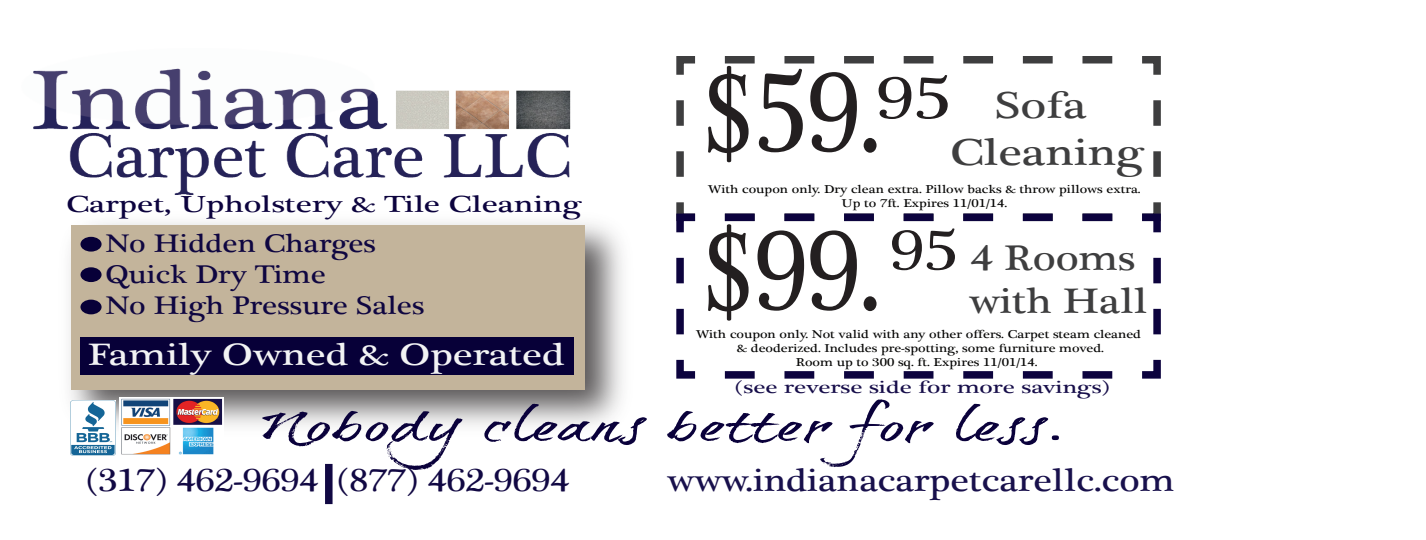
<style>
.page{position:relative;width:1426px;height:540px;background:#fff}
.page>*{position:absolute;margin:0;border:0;box-sizing:border-box;transform-origin:0 0}
.t1{font:116.5px "Plantagenet Cherokee";color:#231f20;scale:.87 1}
.t2{font:38.5px "Plantagenet Cherokee";color:#3e3e3f;scale:1.26 1}
.t3{font:36.5px/43.8px "Plantagenet Cherokee";color:#3e3e3f;scale:1.19 1}
.t4{font:32.5px "Plantagenet Cherokee";color:#18104c;scale:1.17 1}
.t5{font:32.5px "Plantagenet Cherokee";color:#110843;scale:1.11 1}
.t6{font:31.75px "Plantagenet Cherokee";color:#f2f3f4;scale:1.29 1}
.t7{font:26.25px/31.5px "Plantagenet Cherokee";color:#0f0641;scale:1.18 1}
.t8{font:24px "Plantagenet Cherokee";color:#0c033e;scale:1.39 1}
.t9{font:17.75px "Plantagenet Cherokee";color:#170e4a;scale:1.4 1}
.t10{font:11.75px/14px "Plantagenet Cherokee";color:#050504;text-align:center;scale:1.21 1}
.s1{font-size:58.25px;color:#231f20}
</style>
<div class="page">
<img style="left:69px;top:222px;width:554px;height:223px">
<div style="left:71px;top:225px;width:514px;height:164px;background:#c3b49b"></div>
<img style="left:33px;top:68px;width:538px;height:127px">
<svg style="left:262px;top:411px;width:200px;height:59px"></svg>
<svg style="left:484px;top:404px;width:163px;height:41px"></svg>
<svg style="left:667px;top:399px;width:266px;height:68px"></svg>
<svg style="left:956px;top:404px;width:103px;height:41px"></svg>
<div style="left:325px;top:464px;width:7px;height:40px;background:#110843"></div>
<svg style="left:676px;top:100px;width:8px;height:77px"></svg>
<svg style="left:676px;top:56px;width:20px;height:19px"></svg>
<svg style="left:725px;top:56px;width:388px;height:8px"></svg>
<svg style="left:1142px;top:56px;width:19px;height:19px"></svg>
<svg style="left:724px;top:371px;width:388px;height:8px"></svg>
<svg style="left:676px;top:359px;width:20px;height:20px"></svg>
<svg style="left:676px;top:202px;width:20px;height:132px"></svg>
<svg style="left:724px;top:214px;width:389px;height:7px"></svg>
<svg style="left:1142px;top:100px;width:19px;height:133px"></svg>
<svg style="left:1142px;top:258px;width:19px;height:121px"></svg>
<div style="left:80px;top:237px;width:22px;height:15px;background:#070038;border-radius:50%"></div>
<div style="left:80px;top:267px;width:22px;height:15px;background:#070038;border-radius:50%"></div>
<div style="left:80px;top:300px;width:22px;height:14px;background:#070038;border-radius:50%"></div>
<div style="left:80px;top:337px;width:494px;height:38px;background:#070038"></div>
<img style="left:71px;top:400px;width:45px;height:55px">
<img style="left:119px;top:398px;width:104px;height:57px">
<h3 class="t8" style="left:66px;top:189px;width:372px">Carpet, Upholstery &amp; Tile Cleaning</h3>
<h3 class="t7" style="left:105px;top:228px;width:272px">No Hidden Charges<br>Quick Dry Time<br>No High Pressure Sales</h3>
<h3 class="t6" style="left:88px;top:334px;width:371px">Family Owned &amp; Operated</h3>
<h1 class="t1" style="left:701px;top:40px;width:444px">$59.<sup>95</sup> <sup>Sofa</sup></h1>
<h2 class="t2" style="left:950px;top:128px;width:156px">Cleaning</h2>
<p class="t10" style="left:708px;top:183px;width:359px">With coupon only. Dry clean extra. Pillow backs &amp; throw pillows extra.<br>Up to 7ft. Expires 11/01/14.</p>
<h1 class="t1" style="left:701px;top:198px;width:207px">$99.</h1>
<h3 class="t3" style="left:969px;top:237px;width:152px;text-indent:-79px"><span class="s1">95</span> 4 Rooms with Hall</h3>
<p class="t10" style="left:696px;top:328px;width:369px">With coupon only. Not valid with any other offers. Carpet steam cleaned &amp; deoderized. Includes pre-spotting, some furniture moved.<br>Room up to 300 sq. ft. Expires 11/01/14.</p>
<h3 class="t9" style="left:735px;top:376px;width:269px">(see reverse side for more savings)</h3>
<h3 class="t5" style="left:86px;top:460px;width:437px">(317) 462-9694 (877) 462-9694</h3>
<h3 class="t4" style="left:667px;top:460px;width:435px">www.indianacarpetcarellc.com</h3>
</div>
